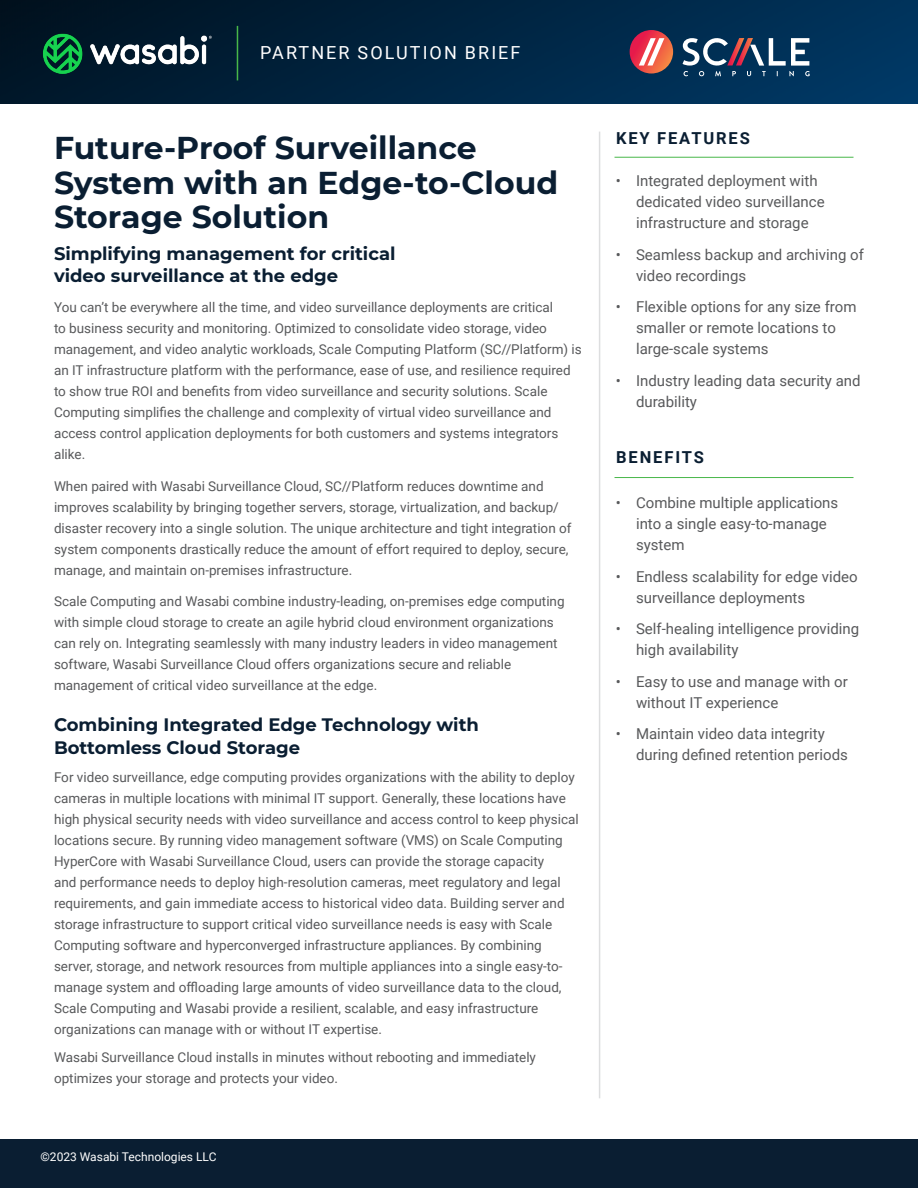
<style>
.page{position:relative;width:918px;height:1188px;background:#fff}
.page>*{position:absolute;margin:0;border:0;box-sizing:border-box;transform-origin:0 0}
.t1{font:700 31.5px/34.5px "Montserrat";color:#0a1e32}
.t2{font:700 18px/21.6px "Montserrat";color:#0a1e32}
.t3{font:18px "Roboto";letter-spacing:.115em;color:#fff}
.t4{font:700 16.5px "Roboto";letter-spacing:.115em;color:#0a1e32}
.t5{font:15px/21px "Roboto";color:#58595b}
.t6{font:13.5px/21px "Roboto";color:#58595b}
.t7{font:12px "Roboto";color:#fff}
</style>
<div class="page">
<img style="left:0;top:0;width:918px;height:104px">
<img style="left:39px;top:26px;width:176px;height:54px">
<hr style="left:237px;top:26px;width:1px;height:54px;background:#48b749">
<div style="left:0;top:1139px;width:918px;height:49px;background:#0a1e32"></div>
<hr style="left:599px;top:132px;width:1px;height:966px;background:#bcbec0">
<hr style="left:615px;top:157px;width:239px;height:1px;background:#48b749">
<hr style="left:615px;top:477px;width:239px;height:1px;background:#48b749">
<svg style="left:683px;top:36px;width:127px;height:40px"></svg>
<svg style="left:630px;top:30px;width:43px;height:44px"></svg>
<svg style="left:639px;top:38px;width:25px;height:28px"></svg>
<h2 class="t3" style="left:260px;top:40px;width:262px">PARTNER SOLUTION BRIEF</h2>
<h1 class="t1" style="left:54px;top:129px;width:506px">Future-Proof Surveillance<br>System with an Edge-to-Cloud<br>Storage Solution</h1>
<h2 class="t2" style="left:54px;top:242px;width:343px">Simplifying management for critical video surveillance at the edge</h2>
<p class="t6" style="left:54px;top:296px;width:529px">You can’t be everywhere all the time, and video surveillance deployments are critical<br>to business security and monitoring. Optimized to consolidate video storage, video management, and video analytic workloads, Scale Computing Platform (SC//Platform) is an IT infrastructure platform with the performance, ease of use, and resilience required to show true ROI and benefits from video surveillance and security solutions. Scale Computing simplifies the challenge and complexity of virtual video surveillance and access control application deployments for both customers and systems integrators alike.</p>
<p class="t6" style="left:54px;top:475px;width:519px">When paired with Wasabi Surveillance Cloud, SC//Platform reduces downtime and improves scalability by bringing together servers, storage, virtualization, and backup/ disaster recovery into a single solution. The unique architecture and tight integration of system components drastically reduce the amount of effort required to deploy, secure, manage, and maintain on-premises infrastructure.</p>
<p class="t6" style="left:54px;top:590px;width:512px">Scale Computing and Wasabi combine industry-leading, on-premises edge computing with simple cloud storage to create an agile hybrid cloud environment organizations can rely on. Integrating seamlessly with many industry leaders in video management software, Wasabi Surveillance Cloud offers organizations secure and reliable management of critical video surveillance at the edge.</p>
<h2 class="t2" style="left:54px;top:713px;width:427px;line-height:22.5px">Combining Integrated Edge Technology with<br>Bottomless Cloud Storage</h2>
<p class="t6" style="left:54px;top:766px;width:526px">For video surveillance, edge computing provides organizations with the ability to deploy cameras in multiple locations with minimal IT support. Generally, these locations have high physical security needs with video surveillance and access control to keep physical locations secure. By running video management software (VMS) on Scale Computing HyperCore with Wasabi Surveillance Cloud, users can provide the storage capacity<br>and performance needs to deploy high-resolution cameras, meet regulatory and legal requirements, and gain immediate access to historical video data. Building server and storage infrastructure to support critical video surveillance needs is easy with Scale Computing software and hyperconverged infrastructure appliances. By combining server, storage, and network resources from multiple appliances into a single easy-to&shy;manage system and offloading large amounts of video surveillance data to the cloud, Scale Computing and Wasabi provide a resilient, scalable, and easy infrastructure organizations can manage with or without IT expertise.</p>
<p class="t6" style="left:54px;top:1046px;width:484px">Wasabi Surveillance Cloud installs in minutes without rebooting and immediately optimizes your storage and protects your video.</p>
<p class="t7" style="left:40px;top:1148px;width:177px">©2023 Wasabi Technologies LLC</p>
<p class="t4" style="left:616px;top:127px;width:135px">KEY FEATURES</p>
<p class="t5" style="left:636px;top:170px;width:190px;text-indent:-20px">• Integrated deployment with dedicated video surveillance infrastructure and storage</p>
<p class="t5" style="left:636px;top:243px;width:229px;text-indent:-20px">• Seamless backup and archiving of video recordings</p>
<p class="t5" style="left:636px;top:296px;width:222px;text-indent:-20px">• Flexible options for any size from smaller or remote locations to large-scale systems</p>
<p class="t5" style="left:636px;top:369px;width:226px;text-indent:-20px">• Industry leading data security and durability</p>
<p class="t4" style="left:616px;top:445px;width:89px">BENEFITS</p>
<p class="t5" style="left:636px;top:492px;width:204px;text-indent:-20px">• Combine multiple applications into a single easy-to-manage system</p>
<p class="t5" style="left:636px;top:565px;width:223px;text-indent:-20px">• Endless scalability for edge video surveillance deployments</p>
<p class="t5" style="left:636px;top:618px;width:225px;text-indent:-20px">• Self-healing intelligence providing high availability</p>
<p class="t5" style="left:636px;top:670px;width:213px;text-indent:-20px">• Easy to use and manage with or without IT experience</p>
<p class="t5" style="left:636px;top:723px;width:213px;text-indent:-20px">• Maintain video data integrity during defined retention periods</p>
</div>
